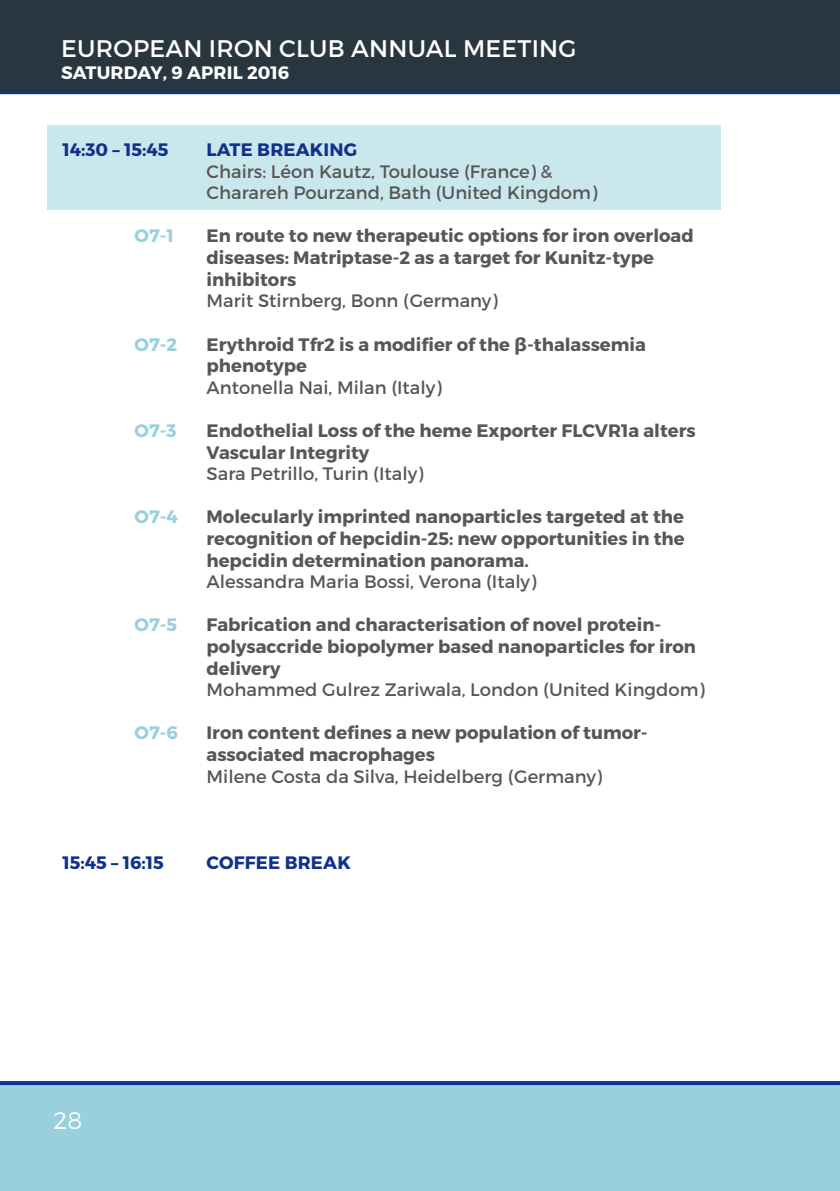
<style>
.page{position:relative;width:840px;height:1191px;background:#fff}
.page>*{position:absolute;margin:0;border:0;box-sizing:border-box;transform-origin:0 0}
.t1{font:24px "Montserrat";letter-spacing:.01em;color:#fff}
.t2{font:300 24px "Montserrat";color:#fff}
.t3{font:700 18px/21.6px "Montserrat";color:#575756}
.t4{font:18px/21.6px "Montserrat";color:#575756}
.t5{font:700 18px "Montserrat";letter-spacing:.01em;color:#10328c}
.t6{font:700 18px "Montserrat";letter-spacing:.005em;color:#98d0dd}
.t7{font:700 18px "Montserrat";letter-spacing:.01em;color:#fff}
.s1{font-family:"Verdana"}
</style>
<div class="page">
<div style="left:0;top:1083px;width:839px;height:108px;background:#98d0dd"></div>
<hr style="left:0;top:90px;width:839px;height:4px;background:#10328c">
<svg style="left:0;top:1081px;width:839px;height:4px;background:#14358e"></svg>
<div style="left:47px;top:125px;width:673px;height:85px;background:#cbe7ee"></div>
<div style="left:0;top:0;width:839px;height:92px;background:#283640"></div>
<h1 class="t1" style="left:61px;top:34px;width:516px">EUROPEAN IRON CLUB ANNUAL MEETING</h1>
<p class="t7" style="left:61px;top:61px;width:229px">SATURDAY, 9 APRIL 2016</p>
<p class="t5" style="left:62px;top:138px;width:108px">14:30 – 15:45</p>
<p class="t5" style="left:206px;top:138px;width:152px">LATE BREAKING</p>
<p class="t4" style="left:206px;top:160px;width:392px">Chairs: Léon Kautz, Toulouse (France) &amp;<br>Charareh Pourzand, Bath (United Kingdom)</p>
<p class="t6" style="left:134px;top:225px;width:41px">O7-1</p>
<p class="t3" style="left:206px;top:225px;width:488px">En route to new therapeutic options for iron overload diseases: Matriptase-2 as a target for Kunitz-type inhibitors</p>
<p class="t4" style="left:206px;top:290px;width:292px">Marit Stirnberg, Bonn (Germany)</p>
<p class="t6" style="left:134px;top:333px;width:44px">O7-2</p>
<p class="t3" style="left:206px;top:333px;width:440px">Erythroid Tfr2 is a modifier of the <span class="s1">β</span>-thalassemia phenotype</p>
<p class="t4" style="left:206px;top:376px;width:236px">Antonella Nai, Milan (Italy)</p>
<p class="t6" style="left:134px;top:419px;width:44px">O7-3</p>
<p class="t3" style="left:206px;top:420px;width:490px">Endothelial Loss of the heme Exporter FLCVR1a alters<br>Vascular Integrity</p>
<p class="t4" style="left:206px;top:463px;width:218px">Sara Petrillo, Turin (Italy)</p>
<p class="t6" style="left:134px;top:506px;width:45px">O7-4</p>
<p class="t3" style="left:206px;top:506px;width:479px;text-align:justify">Molecularly imprinted nanoparticles targeted at the recognition of hepcidin-25: new opportunities in the hepcidin determination panorama.</p>
<p class="t4" style="left:206px;top:571px;width:331px">Alessandra Maria Bossi, Verona (Italy)</p>
<p class="t6" style="left:134px;top:614px;width:44px">O7-5</p>
<p class="t3" style="left:206px;top:614px;width:490px">Fabrication and characterisation of novel protein&shy;polysaccride biopolymer based nanoparticles for iron delivery</p>
<p class="t4" style="left:206px;top:679px;width:499px">Mohammed Gulrez Zariwala, London (United Kingdom)</p>
<p class="t6" style="left:134px;top:722px;width:45px">O7-6</p>
<p class="t3" style="left:206px;top:722px;width:442px">Iron content defines a new population of tumor&shy;associated macrophages</p>
<p class="t4" style="left:206px;top:765px;width:397px">Milene Costa da Silva, Heidelberg (Germany)</p>
<p class="t5" style="left:62px;top:851px;width:103px">15:45 – 16:15</p>
<p class="t5" style="left:206px;top:851px;width:146px">COFFEE BREAK</p>
<h1 class="t2" style="left:53px;top:1106px;width:30px">28</h1>
</div>
